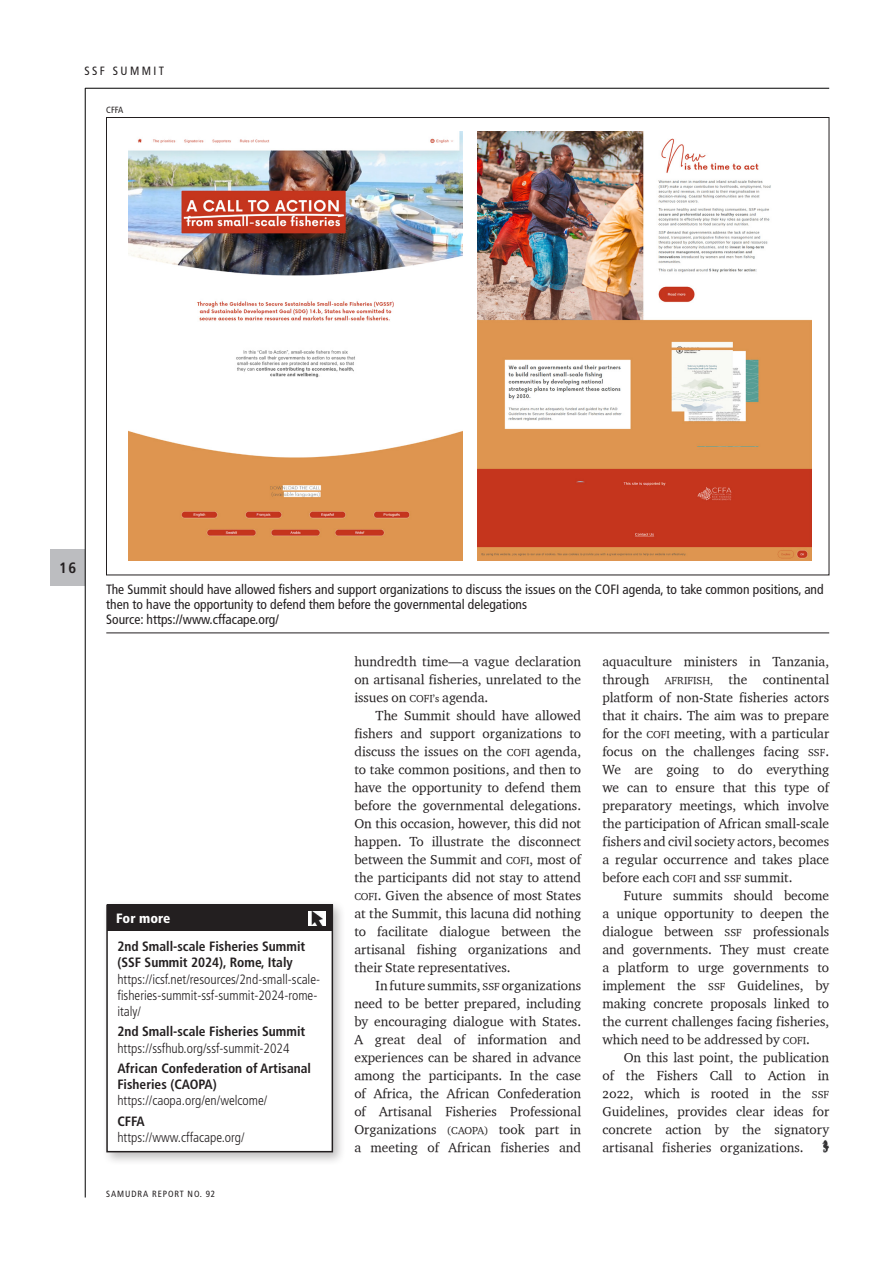
<style>
.page{position:relative;width:893px;height:1263px;background:#fff}
.page>*{position:absolute;margin:0;border:0;box-sizing:border-box;transform-origin:0 0}
.t1{font:700 condensed 15px "Frutiger LT Std";color:#231f20}
.t2{font:13.5px/18px "Charter OSITCTT";color:#231f20;text-align:justify}
.t3{font:condensed 13.5px/15px "Frutiger LT Std";color:#231f20}
.t4{font:300 condensed 13.5px/16.2px "Frutiger LT Std";color:#231f20}
.t5{font:700 condensed 13.5px/16.2px "Frutiger LT Std";color:#231f20}
.t6{font:900 condensed 13.5px "Frutiger LT Std";color:#fff}
.Title-Left{font:condensed 12px "Frutiger LT Std";letter-spacing:.2em;color:#231f20}
.t7{font:condensed 9px "Frutiger LT Std";letter-spacing:.1em;color:#231f20}
.s1{font-size:10.5px}
</style>
<div class="page">
<div style="left:51px;top:550px;width:34px;height:36px;background:#bcbdc0"></div>
<hr style="left:85px;top:88px;width:1px;height:1109px;background:#000">
<hr style="left:85px;top:88px;width:744px;height:1px;background:#000">
<hr style="left:106px;top:633px;width:723px;height:1px;background:#231f20">
<div style="left:101px;top:900px;width:246px;height:266px;background:#231f20;opacity:.3"></div>
<div style="left:107px;top:905px;width:225px;height:247px;background:#fff"></div>
<div style="left:106px;top:904px;width:227px;height:248px;border:2px solid #231f20"></div>
<div style="left:108px;top:904px;width:225px;height:27px;background:#231f20"></div>
<img style="left:308px;top:911px;width:17px;height:15px">
<img style="left:822px;top:1140px;width:7px;height:13px">
<img style="left:129px;top:132px;width:334px;height:246px">
<img style="left:129px;top:430px;width:334px;height:130px">
<img style="left:478px;top:132px;width:334px;height:428px">
<p class="Title-Left" style="left:85px;top:64px;width:81px">SSF SUMMIT</p>
<p class="t7" style="left:106px;top:105px;width:19px">CFFA</p>
<p class="t1" style="left:59px;top:559px;width:19px">16</p>
<p class="t3" style="left:106px;top:582px;width:719px">The Summit should have allowed fishers and support organizations to discuss the issues on the COFI agenda, to take common positions, and then to have the opportunity to defend them before the governmental delegations<br>Source: https://www.cffacape.org/</p>
<p class="t6" style="left:116px;top:910px;width:56px">For more</p>
<p class="t5" style="left:117px;top:938px;width:189px">2nd Small-scale Fisheries Summit (SSF Summit 2024), Rome, Italy</p>
<p class="t4" style="left:117px;top:971px;width:204px">https://icsf.net/resources/2nd-small-scale&shy;fisheries-summit-ssf-summit-2024-rome&shy;italy/</p>
<p class="t5" style="left:117px;top:1024px;width:189px">2nd Small-scale Fisheries Summit</p>
<p class="t4" style="left:117px;top:1040px;width:174px">https://ssfhub.org/ssf-summit-2024</p>
<p class="t5" style="left:117px;top:1060px;width:195px">African Confederation of Artisanal<br>Fisheries (CAOPA)</p>
<p class="t4" style="left:117px;top:1093px;width:152px">https://caopa.org/en/welcome/</p>
<p class="t5" style="left:117px;top:1113px;width:29px">CFFA</p>
<p class="t4" style="left:117px;top:1129px;width:129px">https://www.cffacape.org/</p>
<p class="t7" style="left:106px;top:1189px;width:110px">SAMUDRA REPORT NO. 92</p>
<p class="t2" style="left:354px;top:652px;width:228px">hundredth time—a vague declaration on artisanal fisheries, unrelated to the issues on <span class="s1">COFI’s</span> agenda.</p>
<p class="t2" style="left:354px;top:706px;width:228px;text-indent:21px">The Summit should have allowed fishers and support organizations to discuss the issues on the <span class="s1">COFI</span> agenda, to take common positions, and then to have the opportunity to defend them before the governmental delegations.<br>On this occasion, however, this did not happen. To illustrate the disconnect between the Summit and <span class="s1">COFI</span>, most of the participants did not stay to attend <span class="s1">COFI</span>. Given the absence of most States at the Summit, this lacuna did nothing to facilitate dialogue between the artisanal fishing organizations and their State representatives.</p>
<p class="t2" style="left:354px;top:976px;width:228px;text-indent:21px">In future summits, <span class="s1">SSF</span> organizations need to be better prepared, including by encouraging dialogue with States.<br>A great deal of information and experiences can be shared in advance among the participants. In the case of Africa, the African Confederation of Artisanal Fisheries Professional Organizations <span class="s1">(CAOPA)</span> took part in a meeting of African fisheries and</p>
<p class="t2" style="left:602px;top:652px;width:228px">aquaculture ministers in Tanzania, through <span class="s1">AFRIFISH,</span> the continental platform of non-State fisheries actors that it chairs. The aim was to prepare for the <span class="s1">COFI</span> meeting, with a particular focus on the challenges facing <span class="s1">SSF</span>.<br>We are going to do everything we can to ensure that this type of preparatory meetings, which involve the participation of African small-scale fishers and civil society actors, becomes a regular occurrence and takes place before each <span class="s1">COFI</span> and <span class="s1">SSF</span> summit.</p>
<p class="t2" style="left:602px;top:886px;width:228px;text-indent:21px">Future summits should become a unique opportunity to deepen the dialogue between <span class="s1">SSF</span> professionals and governments. They must create a platform to urge governments to implement the <span class="s1">SSF</span> Guidelines, by making concrete proposals linked to the current challenges facing fisheries, which need to be addressed by <span class="s1">COFI</span>.</p>
<p class="t2" style="left:602px;top:1048px;width:228px;text-indent:21px">On this last point, the publication of the Fishers Call to Action in 2022, which is rooted in the <span class="s1">SSF </span>Guidelines, provides clear ideas for concrete action by the signatory artisanal fisheries organizations.</p>
</div>
